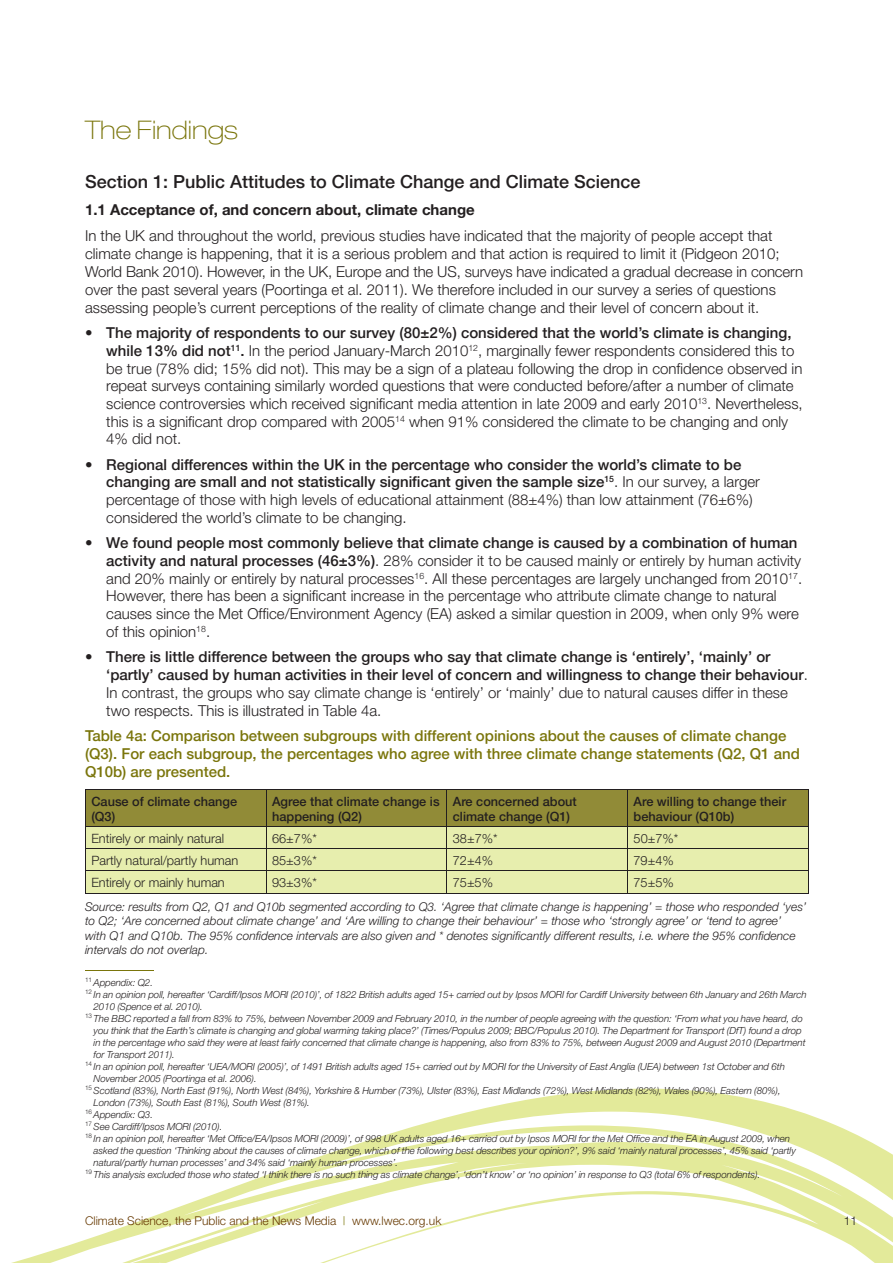
<style>
.page{position:relative;width:893px;height:1263px;background:#fff}
.page>*{position:absolute;margin:0;border:0;box-sizing:border-box;transform-origin:0 0}
.t1{font:100 expanded 25.5px "Helvetica Neue";color:#7a750b}
.t2{font:500 18px "Helvetica Neue";color:#231f20}
.t3{font:300 15px/17.7px "Helvetica Neue";color:#231f20}
.t4{font:500 15px/18px "Helvetica Neue";color:#231f20}
.t5{font:500 15px/18px "Helvetica Neue";color:#7a750b}
.t6{font:700 15px "Helvetica Neue";color:#231f20}
.t7{font:500 12.75px/15.3px "Helvetica Neue";color:#231f20}
.t8{font:300 12.75px "Helvetica Neue";color:#231f20}
.t9{font:italic 300 12px/14.4px "Helvetica Neue";color:#231f20}
.t10{font:300 12px "Helvetica Neue";color:#673a03}
.t11{font:300 12px "Helvetica Neue";color:#231f20}
.t12{font:italic 300 9.75px "Helvetica Neue";letter-spacing:-.005em;color:#231f20}
.s1{font-weight:500}
.s2{font-weight:300}
.s3{color:#7a750b}
</style>
<div class="page">
<svg style="left:11px;top:1089px;width:882px;height:174px"></svg>
<hr style="left:85px;top:971px;width:68px;height:1px;background:#7a750b">
<hr style="left:85px;top:789px;width:181px;height:1px;background:#231f20">
<hr style="left:266px;top:789px;width:181px;height:1px;background:#231f20">
<hr style="left:447px;top:789px;width:181px;height:1px;background:#231f20">
<hr style="left:628px;top:789px;width:181px;height:1px;background:#231f20">
<svg style="left:85px;top:790px;width:724px;height:103px;background:#c2c47f"></svg>
<hr style="left:85px;top:893px;width:181px;height:1px;background:#231f20">
<hr style="left:266px;top:893px;width:181px;height:1px;background:#231f20">
<hr style="left:447px;top:893px;width:181px;height:1px;background:#231f20">
<hr style="left:628px;top:893px;width:181px;height:1px;background:#231f20">
<h1 class="t1" style="left:85px;top:115px;width:154px">The Findings</h1>
<p class="t2" style="left:85px;top:171px;width:557px">Section 1: Public Attitudes to Climate Change and Climate Science</p>
<p class="t6" style="left:85px;top:200px;width:391px">1.1 Acceptance of, and concern about, climate change</p>
<p class="t3" style="left:85px;top:227px;width:719px">In the UK and throughout the world, previous studies have indicated that the majority of people accept that climate change is happening, that it is a serious problem and that action is required to limit it (Pidgeon 2010; World Bank 2010). However, in the UK, Europe and the US, surveys have indicated a gradual decrease in concern over the past several years (Poortinga et al. 2011). We therefore included in our survey a series of questions assessing people’s current perceptions of the reality of climate change and their level of concern about it.</p>
<p class="t3" style="left:106px;top:324px;width:698px;text-indent:-21px">• <span class="s1">The majority of respondents to our survey (80±2%) considered that the world’s climate is changing, while 13% did not</span><sup>11</sup><span class="s1">.</span> In the period January-March 2010<sup>12</sup>, marginally fewer respondents considered this to be true (78% did; 15% did not). This may be a sign of a plateau following the drop in confidence observed in repeat surveys containing similarly worded questions that were conducted before/after a number of climate science controversies which received significant media attention in late 2009 and early 2010<sup>13</sup>. Nevertheless, this is a significant drop compared with 2005<sup>14</sup> when 91% considered the climate to be changing and only 4% did not.</p>
<p class="t3" style="left:106px;top:455px;width:655px;text-indent:-21px">• <span class="s1">Regional differences within the UK in the percentage who consider the world’s climate to be changing are small and not statistically significant given the sample size</span><sup>15</sup>. In our survey, a larger percentage of those with high levels of educational attainment (88±4%) than low attainment (76±6%) considered the world’s climate to be changing.</p>
<p class="t3" style="left:106px;top:534px;width:697px;text-indent:-21px">• <span class="s1">We found people most commonly believe that climate change is caused by a combination of human activity and natural processes (46±3%)</span>. 28% consider it to be caused mainly or entirely by human activity and 20% mainly or entirely by natural processes<sup>16</sup>. All these percentages are largely unchanged from 2010<sup>17</sup>.<br>However, there has been a significant increase in the percentage who attribute climate change to natural causes since the Met Office/Environment Agency (EA) asked a similar question in 2009, when only 9% were of this opinion<sup>18</sup>.</p>
<p class="t4" style="left:106px;top:647px;width:703px;text-indent:-21px"><span class="s2">•</span> There is little difference between the groups who say that climate change is ‘entirely’, ‘mainly’ or ‘partly’ caused by human activities in their level of concern and willingness to change their behaviour<span class="s2">.<br>In contrast, the groups who say climate change is ‘entirely’ or ‘mainly’ due to natural causes differ in these two respects. This is illustrated in Table 4a.</span></p>
<p class="t5" style="left:85px;top:726px;width:716px">Table 4a: Comparison between subgroups with different opinions about the causes of climate change (Q3). For each subgroup, the percentages who agree with three climate change statements (Q2, Q1 and<br>Q10b) are presented.</p>
<p class="t7" style="left:91px;top:793px;width:147px">Cause of climate change (Q3)</p>
<p class="t7" style="left:272px;top:793px;width:169px">Agree that climate change is happening (Q2)</p>
<p class="t7" style="left:453px;top:793px;width:126px">Are concerned about climate change (Q1)</p>
<p class="t7" style="left:634px;top:793px;width:154px">Are willing to change their behaviour (Q10b)</p>
<p class="t8" style="left:91px;top:830px;width:134px">Entirely or mainly natural</p>
<p class="t8" style="left:272px;top:830px;width:46px">66±7%*</p>
<p class="t8" style="left:453px;top:830px;width:46px">38±7%*</p>
<p class="t8" style="left:634px;top:830px;width:46px">50±7%*</p>
<p class="t8" style="left:91px;top:853px;width:148px">Partly natural/partly human</p>
<p class="t8" style="left:272px;top:853px;width:46px">85±3%*</p>
<p class="t8" style="left:453px;top:853px;width:42px">72±4%</p>
<p class="t8" style="left:634px;top:853px;width:42px">79±4%</p>
<p class="t8" style="left:91px;top:875px;width:135px">Entirely or mainly human</p>
<p class="t8" style="left:272px;top:875px;width:46px">93±3%*</p>
<p class="t8" style="left:453px;top:875px;width:42px">75±5%</p>
<p class="t8" style="left:633px;top:875px;width:42px">75±5%</p>
<p class="t9" style="left:85px;top:899px;width:723px">Source: results from Q2, Q1 and Q10b segmented according to Q3. ‘Agree that climate change is happening’ = those who responded ‘yes’ to Q2; ‘Are concerned about climate change’ and ‘Are willing to change their behaviour’ = those who ‘strongly agree’ or ‘tend to agree’<br>with Q1 and Q10b. The 95% confidence intervals are also given and * denotes significantly different results, i.e. where the 95% confidence intervals do not overlap.</p>
<p class="t12" style="left:85px;top:977px;width:70px"><sup>11</sup> Appendix: Q2.</p>
<p class="t12" style="left:85px;top:989px;width:723px"><sup>12</sup> In an opinion poll, hereafter ‘Cardiff/Ipsos MORI (2010)’, of 1822 British adults aged 15+ carried out by Ipsos MORI for Cardiff University between 6th January and 26th March</p>
<p class="t12" style="left:94px;top:1001px;width:111px">2010 (Spence et al. 2010).</p>
<p class="t12" style="left:85px;top:1013px;width:719px"><sup>13</sup> The BBC reported a fall from 83% to 75%, between November 2009 and February 2010, in the number of people agreeing with the question: ‘From what you have heard, do</p>
<p class="t12" style="left:94px;top:1025px;width:710px">you think that the Earth’s climate is changing and global warming taking place?’ (Times/Populus 2009; BBC/Populus 2010). The Department for Transport (DfT) found a drop</p>
<p class="t12" style="left:94px;top:1037px;width:713px">in the percentage who said they were at least fairly concerned that climate change is happening, also from 83% to 75%, between August 2009 and August 2010 (Department</p>
<p class="t12" style="left:94px;top:1049px;width:83px">for Transport 2011).</p>
<p class="t12" style="left:85px;top:1061px;width:701px"><sup>14</sup> In an opinion poll, hereafter ‘UEA/MORI (2005)’, of 1491 British adults aged 15+ carried out by MORI for the University of East Anglia (UEA) between 1st October and 6th</p>
<p class="t12" style="left:94px;top:1073px;width:165px">November 2005 (Poortinga et al. 2006).</p>
<p class="t12" style="left:85px;top:1085px;width:697px"><sup>15</sup> Scotland (83%), North East (91%), North West (84%), Yorkshire &amp; Humber (73%), Ulster (83%), East Midlands (72%), West Midlands (82%), Wales (90%), Eastern (80%),</p>
<p class="t12" style="left:94px;top:1097px;width:218px">London (73%), South East (81%), South West (81%).</p>
<p class="t12" style="left:85px;top:1109px;width:70px"><sup>16</sup> Appendix: Q3.</p>
<p class="t12" style="left:85px;top:1121px;width:139px"><sup>17</sup> See Cardiff/Ipsos MORI (2010).</p>
<p class="t12" style="left:85px;top:1133px;width:707px"><sup>18</sup> In an opinion poll, hereafter ‘Met Office/EA/Ipsos MORI (2009)’, of 998 UK adults aged 16+ carried out by Ipsos MORI for the Met Office and the EA in August 2009, when</p>
<p class="t12" style="left:94px;top:1145px;width:704px">asked the question ‘Thinking about the causes of climate change, which of the following best describes your opinion?’, 9% said ‘mainly natural processes’, 45% said ‘partly</p>
<p class="t12" style="left:94px;top:1157px;width:306px">natural/partly human processes’ and 34% said ‘mainly human processes’.</p>
<p class="t12" style="left:85px;top:1169px;width:677px"><sup>19</sup> This analysis excluded those who stated ‘I think there is no such thing as climate change’, ‘don’t know’ or ‘no opinion’ in response to Q3 (total 6% of respondents).</p>
<p class="t10" style="left:85px;top:1213px;width:358px">Climate Science, the Public and the News Media <span class="s3">|</span> www.lwec.org.uk</p>
<p class="t11" style="left:844px;top:1213px;width:15px">11</p>
</div>
